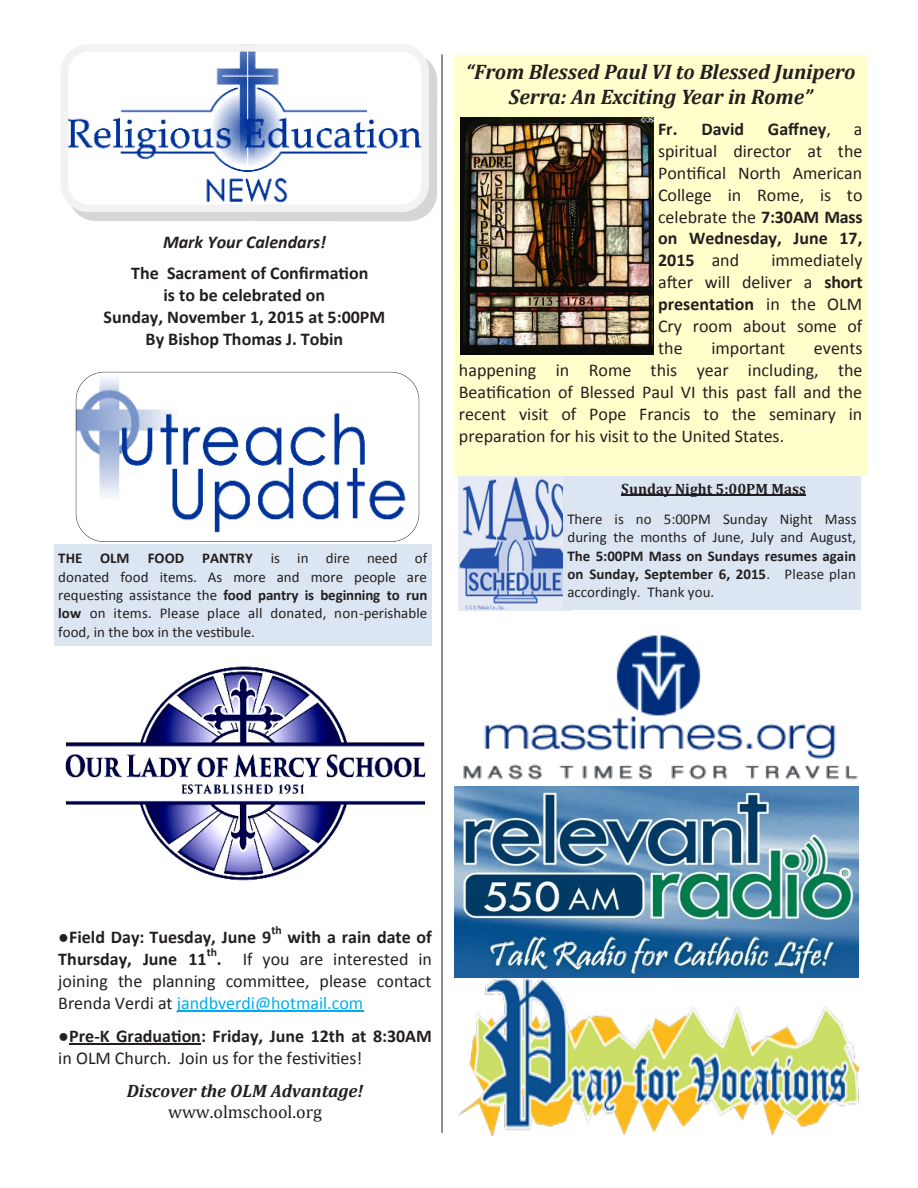
<style>
.page{position:relative;width:918px;height:1188px;background:#fff}
.page>*{position:absolute;margin:0;border:0;box-sizing:border-box;transform-origin:0 0}
.t1{font:italic 700 21.15px "Cambria";letter-spacing:-.005em;color:#231f20}
.t2{font:italic 700 21px "Cambria";color:#231f20}
.t3{font:18px/21.9px "Calibri";color:#231f20;text-align:justify}
.t4{font:700 18px/21.9px "Calibri";color:#231f20}
.t5{font:italic 700 18px "Cambria";color:#231f20}
.t6{font:italic 700 18px "Calibri";color:#231f20}
.t7{font:18px "Cambria";letter-spacing:-.005em;color:#231f20}
.t8{font:15px/18.3px "Calibri";color:#231f20;text-align:justify}
.t9{font:700 15px "Cambria";color:#231f20}
.t10{font:700 11.7px "Calibri";color:#231f20}
.s1{font-weight:700}
.s2{font-weight:400}
.s3{color:#00aeef}
</style>
<div class="page">
<hr style="left:442px;top:54px;width:1px;height:1079px;background:#231f20">
<img style="left:76px;top:372px;width:343px;height:170px;border-radius:28px">
<div style="left:76px;top:372px;width:343px;height:170px;border:1px solid #231f20;border-radius:28px"></div>
<img style="left:75px;top:61px;width:363px;height:160px">
<svg style="left:61px;top:44px;width:368px;height:168px"></svg>
<div style="left:54px;top:545px;width:378px;height:101px;background:#dce6f2"></div>
<img style="left:459px;top:978px;width:400px;height:158px">
<img style="left:459px;top:475px;width:104px;height:134px">
<hr style="left:177px;top:1011px;width:186px;height:1px;background:#00aeef">
<hr style="left:69px;top:1044px;width:132px;height:1px;background:#231f20">
<img style="left:65px;top:666px;width:361px;height:215px">
<img style="left:455px;top:786px;width:404px;height:192px">
<img style="left:458px;top:609px;width:400px;height:171px">
<div style="left:563px;top:475px;width:298px;height:135px;background:#dce6f2"></div>
<hr style="left:621px;top:495px;width:185px;height:1px;background:#231f20">
<div style="left:455px;top:55px;width:412px;height:420px;background:#ffc"></div>
<img style="left:460px;top:117px;width:194px;height:237px">
<p class="t6" style="left:163px;top:234px;width:164px">Mark Your Calendars!</p>
<p class="t4" style="left:163px;top:263px;width:207px;text-indent:-32px">The Sacrament of Confirmation is to be celebrated on</p>
<p class="t4" style="left:104px;top:307px;width:283px">Sunday, November 1, 2015 at 5:00PM</p>
<p class="t4" style="left:146px;top:329px;width:199px">By Bishop Thomas J. Tobin</p>
<p class="t8" style="left:58px;top:551px;width:371px"><span class="s1">THE OLM FOOD PANTRY</span> is in dire need of donated food items. As more and more people are requesting assistance the <span class="s1">food pantry is beginning to run low</span> on items. Please place all donated, non-perishable food, in the box in the vestibule.</p>
<p class="t2" style="left:466px;top:59px;width:391px">“From Blessed Paul VI to Blessed Junipero</p>
<p class="t1" style="left:509px;top:83px;width:305px">Serra: An Exciting Year in Rome”</p>
<p class="t4" style="left:658px;top:119px;width:88px">Fr. David</p>
<p class="t4" style="left:768px;top:119px;width:64px">Gaffney<span class="s2">,</span></p>
<p class="t3" style="left:658px;top:119px;width:206px;text-indent:196px">a spiritual director at the Pontifical North American College in Rome, is to celebrate the <span class="s1">7:30AM Mass on Wednesday, June 17, 2015</span> and</p>
<p class="t3" style="left:658px;top:251px;width:206px;text-indent:113px">immediately after will deliver a <span class="s1">short presentation</span> in the OLM Cry room about some of the</p>
<p class="t3" style="left:711px;top:339px;width:75px">important</p>
<p class="t3" style="left:459px;top:339px;width:405px;text-indent:355px">events happening in Rome this year including, the Beatification of Blessed Paul VI this past fall and the recent visit of Pope Francis to the seminary in preparation for his visit to the United States.</p>
<p class="t9" style="left:621px;top:480px;width:186px">Sunday Night 5:00PM Mass</p>
<p class="t8" style="left:567px;top:511px;width:291px">There is no 5:00PM Sunday Night Mass during the months of June, July and August, <span class="s1">The 5:00PM Mass on Sundays resumes again on Sunday, September 6, 2015</span>. Please plan accordingly. Thank you.</p>
<p class="t10" style="left:271px;top:926px;width:12px">th</p>
<p class="t4" style="left:288px;top:927px;width:146px">with a rain date of</p>
<p class="t4" style="left:58px;top:927px;width:214px">●Field Day: Tuesday, June 9</p>
<p class="t10" style="left:207px;top:948px;width:12px">th</p>
<p class="t3" style="left:58px;top:949px;width:375px;text-indent:159px"><span class="s1">.</span> If you are interested in joining the planning committee, please contact Brenda Verdi at <span class="s3">jandbverdi@hotmail.com</span></p>
<p class="t4" style="left:58px;top:1027px;width:375px"><span class="s2">●</span>Pre-K Graduation: Friday, June 12th at 8:30AM <span class="s2">in OLM Church. Join us for the festivities!</span></p>
<p class="t5" style="left:127px;top:1080px;width:238px">Discover the OLM Advantage!</p>
<p class="t7" style="left:168px;top:1101px;width:155px">www.olmschool.org</p>
<p class="t4" style="left:58px;top:949px;width:150px">Thursday, June 11</p>
</div>
